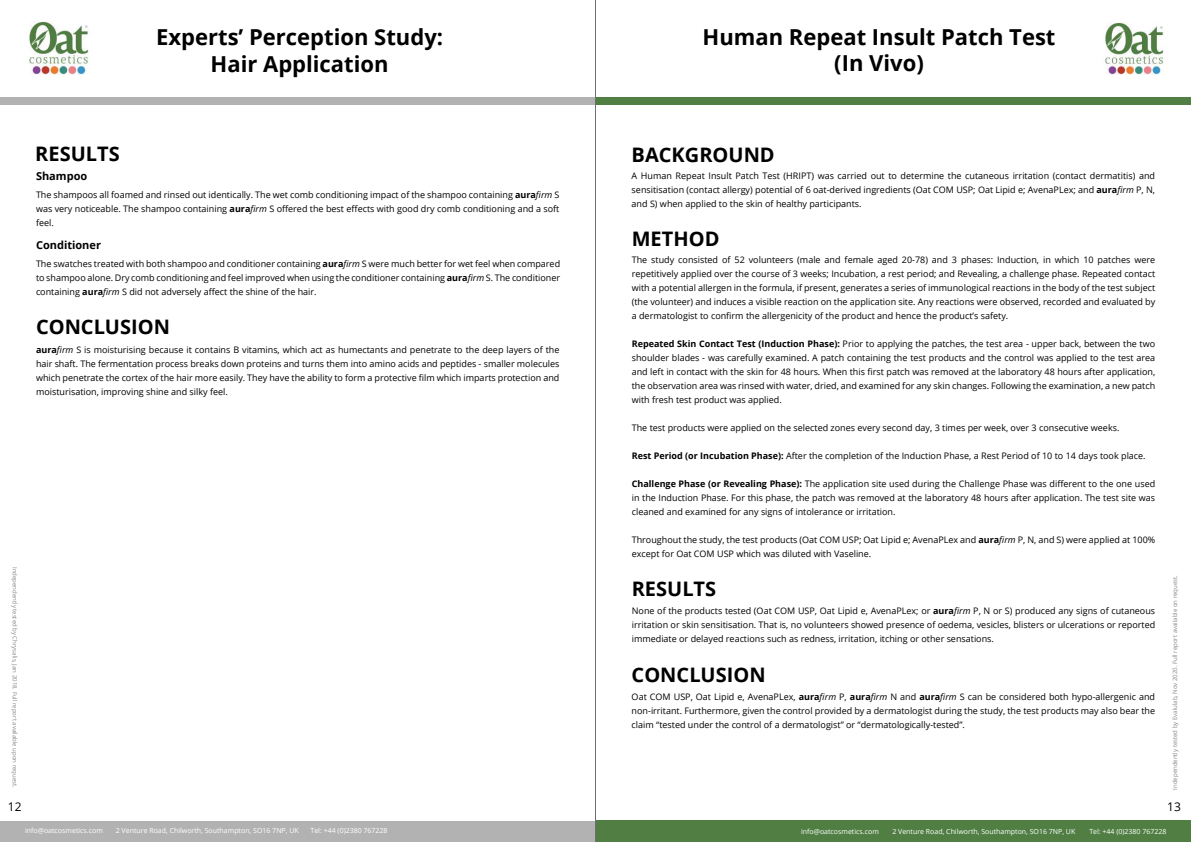
<style>
.page{position:relative;width:1191px;height:842px;background:#fff}
.page>*{position:absolute;margin:0;border:0;box-sizing:border-box;transform-origin:0 0}
.t1{font:700 22px/26.4px "Open Sans";color:#000;text-align:center}
.t2{font:700 20px "Open Sans";color:#000}
.t3{font:12px "Open Sans";color:#000}
.t4{font:700 11px "Open Sans";color:#000}
.t5{font:9px/14px "Open Sans";color:#000;text-align:justify}
.t6{font:7px "Open Sans";color:#fff}
.t7{font:6px "Open Sans";color:#878787}
.s1{font-weight:700}
.s2{font-style:italic}
</style>
<div class="page">
<div style="left:0;top:821px;width:595px;height:21px;background:#b3b2b2"></div>
<div style="left:0;top:98px;width:595px;height:7px;background:#b3b2b2"></div>
<img style="left:29px;top:22px;width:60px;height:52px">
<div style="left:595px;top:821px;width:596px;height:21px;background:#507e43"></div>
<div style="left:595px;top:98px;width:596px;height:7px;background:#507e43"></div>
<img style="left:1105px;top:22px;width:59px;height:53px">
<hr style="left:595px;top:0;width:1px;height:842px;background:#706f6f">
<h2 class="t2" style="left:35px;top:140px;width:86px">RESULTS</h2>
<p class="t4" style="left:36px;top:169px;width:53px">Shampoo</p>
<h1 class="t1" style="left:156px;top:24px;width:288px">Experts’ Perception Study:<br>Hair Application</h1>
<p class="t5" style="left:36px;top:188px;width:525px">The shampoos all foamed and rinsed out identically. The wet comb conditioning impact of the shampoo containing <span class="s1">aura</span><span class="s2">firm</span> S was very noticeable. The shampoo containing <span class="s1">aura</span><span class="s2">firm</span> S offered the best effects with good dry comb conditioning and a soft feel.</p>
<p class="t4" style="left:36px;top:238px;width:67px">Conditioner</p>
<p class="t5" style="left:36px;top:257px;width:525px">The swatches treated with both shampoo and conditioner containing <span class="s1">aura</span><span class="s2">firm</span> S were much better for wet feel when compared to shampoo alone. Dry comb conditioning and feel improved when using the conditioner containing <span class="s1">aura</span><span class="s2">firm</span> S. The conditioner containing <span class="s1">aura</span><span class="s2">firm</span> S did not adversely affect the shine of the hair.</p>
<h2 class="t2" style="left:36px;top:313px;width:135px">CONCLUSION</h2>
<p class="t5" style="left:36px;top:342px;width:525px"><span class="s1">aura</span><span class="s2">firm</span> S is moisturising because it contains B vitamins, which act as humectants and penetrate to the deep layers of the hair shaft. The fermentation process breaks down proteins and turns them into amino acids and peptides - smaller molecules which penetrate the cortex of the hair more easily. They have the ability to form a protective film which imparts protection and moisturisation, improving shine and silky feel.</p>
<p class="t7" style="left:19px;top:567px;width:222px;rotate:90deg">Independently tested by Chrysalis, Jan 2018. Full report available upon request.</p>
<h1 class="t1" style="left:702px;top:23px;width:354px">Human Repeat Insult Patch Test (In Vivo)</h1>
<h2 class="t2" style="left:631px;top:140px;width:145px">BACKGROUND</h2>
<p class="t5" style="left:631px;top:168px;width:525px">A Human Repeat Insult Patch Test (HRIPT) was carried out to determine the cutaneous irritation (contact dermatitis) and sensitisation (contact allergy) potential of 6 oat-derived ingredients (Oat COM USP; Oat Lipid e; AvenaPLex; and <span class="s1">aura</span><span class="s2">firm</span> P, N, and S) when applied to the skin of healthy participants.</p>
<h2 class="t2" style="left:632px;top:225px;width:89px">METHOD</h2>
<p class="t5" style="left:632px;top:253px;width:525px">The study consisted of 52 volunteers (male and female aged 20-78) and 3 phases: Induction, in which 10 patches were repetitively applied over the course of 3 weeks; Incubation, a rest period; and Revealing, a challenge phase. Repeated contact with a potential allergen in the formula, if present, generates a series of immunological reactions in the body of the test subject (the volunteer) and induces a visible reaction on the application site. Any reactions were observed, recorded and evaluated by a dermatologist to confirm the allergenicity of the product and hence the product’s safety.</p>
<p class="t5" style="left:632px;top:337px;width:525px"><span class="s1">Repeated Skin Contact Test (Induction Phase):</span> Prior to applying the patches, the test area - upper back, between the two shoulder blades - was carefully examined. A patch containing the test products and the control was applied to the test area and left in contact with the skin for 48 hours. When this first patch was removed at the laboratory 48 hours after application, the observation area was rinsed with water, dried, and examined for any skin changes. Following the examination, a new patch with fresh test product was applied.</p>
<p class="t5" style="left:632px;top:421px;width:489px">The test products were applied on the selected zones every second day, 3 times per week, over 3 consecutive weeks.</p>
<p class="t5" style="left:632px;top:449px;width:515px"><span class="s1">Rest Period (or Incubation Phase):</span> After the completion of the Induction Phase, a Rest Period of 10 to 14 days took place.</p>
<p class="t5" style="left:632px;top:477px;width:525px"><span class="s1">Challenge Phase (or Revealing Phase):</span> The application site used during the Challenge Phase was different to the one used in the Induction Phase. For this phase, the patch was removed at the laboratory 48 hours after application. The test site was cleaned and examined for any signs of intolerance or irritation.</p>
<p class="t5" style="left:632px;top:533px;width:525px">Throughout the study, the test products (Oat COM USP; Oat Lipid e; AvenaPLex and <span class="s1">aura</span><span class="s2">firm</span> P, N, and S) were applied at 100% except for Oat COM USP which was diluted with Vaseline.</p>
<h2 class="t2" style="left:632px;top:575px;width:86px">RESULTS</h2>
<p class="t5" style="left:632px;top:604px;width:525px">None of the products tested (Oat COM USP, Oat Lipid e, AvenaPLex; or <span class="s1">aura</span><span class="s2">firm</span> P, N or S) produced any signs of cutaneous irritation or skin sensitisation. That is, no volunteers showed presence of oedema, vesicles, blisters or ulcerations or reported immediate or delayed reactions such as redness, irritation, itching or other sensations.</p>
<h2 class="t2" style="left:631px;top:660px;width:135px">CONCLUSION</h2>
<p class="t5" style="left:631px;top:689px;width:525px">Oat COM USP, Oat Lipid e, AvenaPLex, <span class="s1">aura</span><span class="s2">firm</span> P, <span class="s1">aura</span><span class="s2">firm</span> N and <span class="s1">aura</span><span class="s2">firm</span> S can be considered both hypo-allergenic and non-irritant. Furthermore, given the control provided by a dermatologist during the study, the test products may also bear the claim “tested under the control of a dermatologist” or “dermatologically-tested”.</p>
<p class="t7" style="left:1170px;top:789px;width:216px;rotate:-90deg">Independently tested by Evalulab, Nov 2020. Full report available on request.</p>
<h3 class="t3" style="left:8px;top:798px;width:15px">12</h3>
<h3 class="t3" style="left:1167px;top:798px;width:15px">13</h3>
<p class="t6" style="left:25px;top:826px;width:79px">info@oatcosmetics.com</p>
<p class="t6" style="left:116px;top:826px;width:184px">2 Venture Road, Chilworth, Southampton, SO16 7NP, UK</p>
<p class="t6" style="left:310px;top:826px;width:79px">Tel: +44 (0)2380 767228</p>
<p class="t6" style="left:801px;top:826px;width:79px">info@oatcosmetics.com</p>
<p class="t6" style="left:892px;top:826px;width:184px">2 Venture Road, Chilworth, Southampton, SO16 7NP, UK</p>
<p class="t6" style="left:1089px;top:826px;width:79px">Tel: +44 (0)2380 767228</p>
</div>
